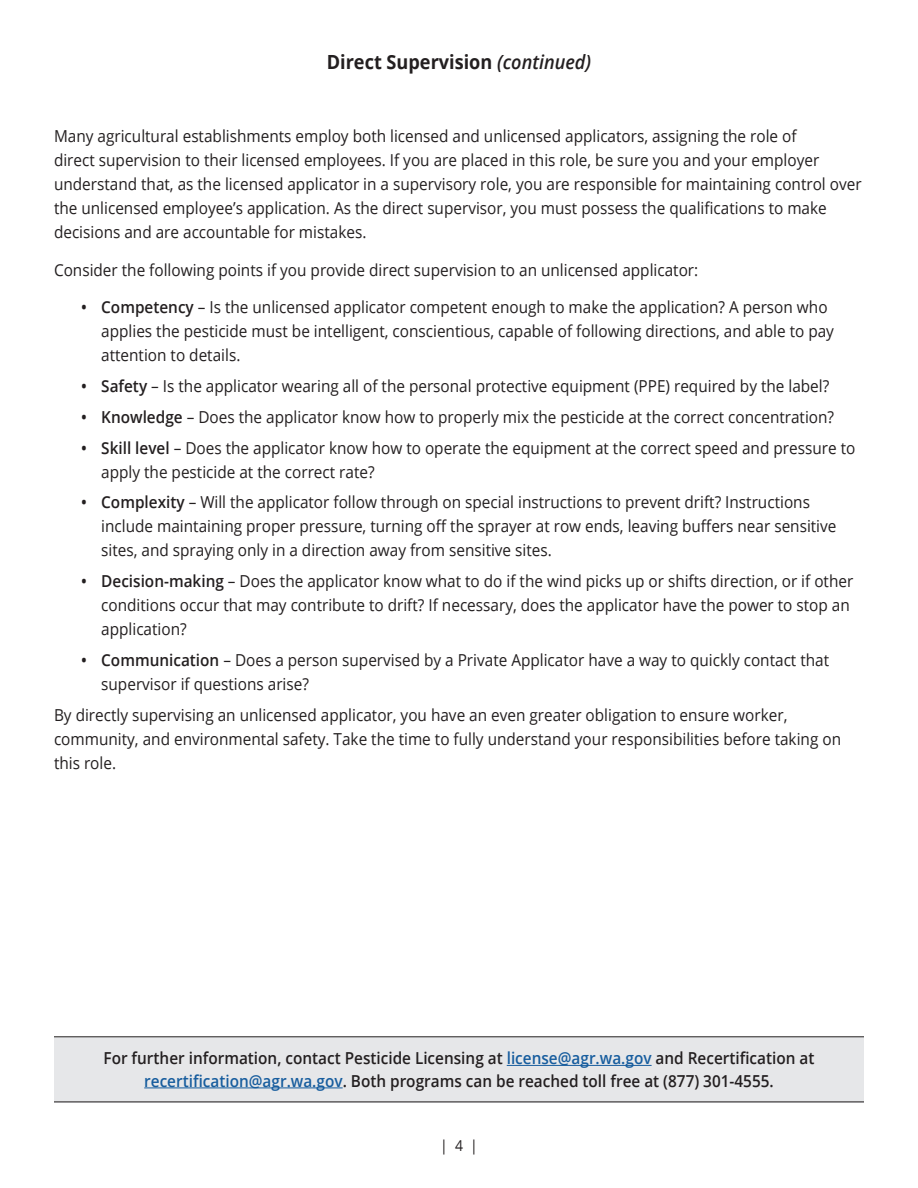
<style>
.page{position:relative;width:918px;height:1188px;background:#fff}
.page>*{position:absolute;margin:0;border:0;box-sizing:border-box;transform-origin:0 0}
.t1{font:700 19.5px "Open Sans";color:#231f20;scale:.93 1}
.t2{font:16.5px/24px "Open Sans";color:#231f20;scale:.93 1}
.t3{font:600 16.5px/22.5px "Open Sans";color:#231f20;text-align:center;scale:.93 1}
.t4{font:15px "Open Sans";color:#231f20;scale:.93 1}
.s1{font-weight:600;font-style:italic}
.s2{font-weight:600}
.s3{color:#175d9e}
</style>
<div class="page">
<div style="left:54px;top:1038px;width:810px;height:65px;background:#e6e7e9"></div>
<hr style="left:54px;top:1036px;width:810px;height:1px;background:#231f20">
<hr style="left:507px;top:1065px;width:145px;height:1px;background:#175d9e">
<hr style="left:54px;top:1102px;width:810px;height:1px;background:#231f20">
<hr style="left:144px;top:1087px;width:199px;height:1px;background:#175d9e">
<p class="t1" style="left:327px;top:48px;width:286px">Direct Supervision <span class="s1">(continued)</span></p>
<p class="t2" style="left:54px;top:124px;width:870px">Many agricultural establishments employ both licensed and unlicensed applicators, assigning the role of<br>direct supervision to their licensed employees. If you are placed in this role, be sure you and your employer understand that, as the licensed applicator in a supervisory role, you are responsible for maintaining control over the unlicensed employee’s application. As the direct supervisor, you must possess the qualifications to make decisions and are accountable for mistakes.</p>
<p class="t2" style="left:54px;top:258px;width:694px">Consider the following points if you provide direct supervision to an unlicensed applicator:</p>
<p class="t2" style="left:101px;top:295px;width:789px;text-indent:-20px"><span class="s2">• Competency</span> – Is the unlicensed applicator competent enough to make the application? A person who applies the pesticide must be intelligent, conscientious, capable of following directions, and able to pay attention to details.</p>
<p class="t2" style="left:81px;top:374px;width:806px"><span class="s2">• Safety</span> – Is the applicator wearing all of the personal protective equipment (PPE) required by the label?</p>
<p class="t2" style="left:81px;top:405px;width:811px"><span class="s2">• Knowledge</span> – Does the applicator know how to properly mix the pesticide at the correct concentration?</p>
<p class="t2" style="left:101px;top:435px;width:812px;text-indent:-20px"><span class="s2">• Skill level</span> – Does the applicator know how to operate the equipment at the correct speed and pressure to apply the pesticide at the correct rate?</p>
<p class="t2" style="left:101px;top:490px;width:792px;text-indent:-20px"><span class="s2">• Complexity</span> – Will the applicator follow through on special instructions to prevent drift? Instructions include maintaining proper pressure, turning off the sprayer at row ends, leaving buffers near sensitive sites, and spraying only in a direction away from sensitive sites.</p>
<p class="t2" style="left:101px;top:569px;width:810px;text-indent:-20px"><span class="s2">• Decision-making</span> – Does the applicator know what to do if the wind picks up or shifts direction, or if other conditions occur that may contribute to drift? If necessary, does the applicator have the power to stop an application?</p>
<p class="t2" style="left:101px;top:648px;width:784px;text-indent:-20px"><span class="s2">• Communication</span> – Does a person supervised by a Private Applicator have a way to quickly contact that supervisor if questions arise?</p>
<p class="t2" style="left:54px;top:702px;width:848px">By directly supervising an unlicensed applicator, you have an even greater obligation to ensure worker, community, and environmental safety. Take the time to fully understand your responsibilities before taking on this role.</p>
<p class="t3" style="left:104px;top:1047px;width:766px">For further information, contact Pesticide Licensing at <span class="s3">license@agr.wa.gov</span> and Recertification at <span class="s3">recertification@agr.wa.gov</span>. Both programs can be reached toll free at (877) 301-4555.</p>
<p class="t4" style="left:440px;top:1135px;width:42px">| 4 |</p>
</div>
